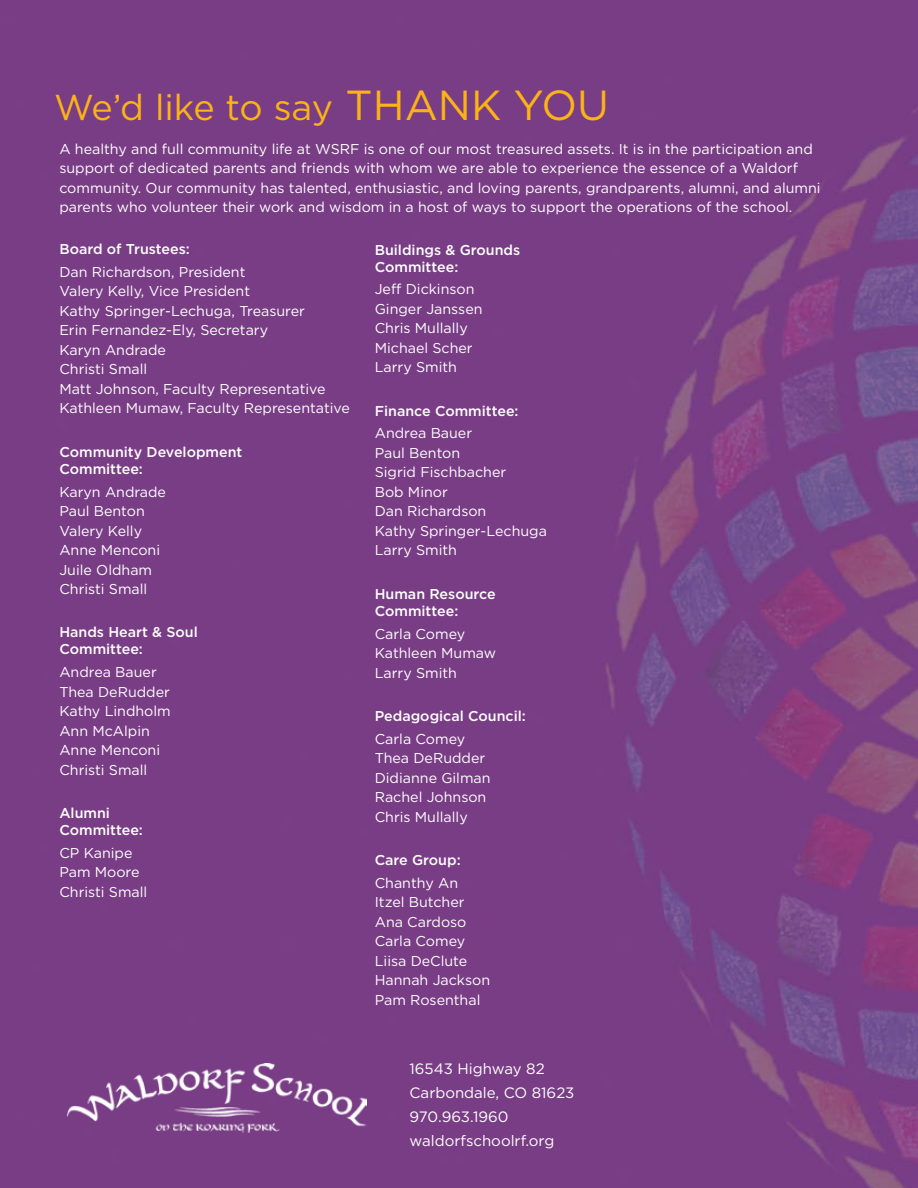
<style>
.page{position:relative;width:918px;height:1188px;background:#fff}
.page>*{position:absolute;margin:0;border:0;box-sizing:border-box;transform-origin:0 0}
.t1{font:36px "Gotham";letter-spacing:-.015em;color:#fcb316}
.t2{font:15px/24px "Gotham";color:#fff}
.t3{font:14.25px/19.5px "Gotham";color:#fff}
.t4{font:500 14.25px/17.1px "Gotham";color:#fff}
.s1{font-size:42px}
</style>
<div class="page">
<img style="left:0;top:0;width:918px;height:1188px">
<img style="left:67px;top:1063px;width:299px;height:70px">
<h1 class="t1" style="left:54px;top:85px;width:557px">We’d like to say <span class="s1">THANK YOU</span></h1>
<p class="t3" style="left:59px;top:139px;width:763px">A healthy and full community life at WSRF is one of our most treasured assets. It is in the participation and support of dedicated parents and friends with whom we are able to experience the essence of a Waldorf community. Our community has talented, enthusiastic, and loving parents, grandparents, alumni, and alumni parents who volunteer their work and wisdom in a host of ways to support the operations of the school.</p>
<p class="t4" style="left:375px;top:241px;width:147px">Buildings &amp; Grounds<br>Committee:</p>
<p class="t3" style="left:375px;top:280px;width:109px">Jeff Dickinson<br>Ginger Janssen<br>Chris Mullally<br>Michael Scher<br>Larry Smith</p>
<p class="t4" style="left:375px;top:402px;width:145px">Finance Committee:</p>
<p class="t3" style="left:375px;top:424px;width:174px">Andrea Bauer<br>Paul Benton<br>Sigrid Fischbacher<br>Bob Minor<br>Dan Richardson<br>Kathy Springer-Lechuga<br>Larry Smith</p>
<p class="t4" style="left:375px;top:585px;width:122px">Human Resource<br>Committee:</p>
<p class="t3" style="left:375px;top:624px;width:123px">Carla Comey<br>Kathleen Mumaw<br>Larry Smith</p>
<p class="t4" style="left:375px;top:707px;width:153px">Pedagogical Council:</p>
<p class="t3" style="left:375px;top:729px;width:117px">Carla Comey<br>Thea DeRudder<br>Didianne Gilman<br>Rachel Johnson<br>Chris Mullally</p>
<p class="t4" style="left:375px;top:851px;width:87px">Care Group:</p>
<p class="t3" style="left:375px;top:873px;width:117px">Chanthy An<br>Itzel Butcher<br>Ana Cardoso<br>Carla Comey<br>Liisa DeClute<br>Hannah Jackson<br>Pam Rosenthal</p>
<p class="t4" style="left:59px;top:240px;width:132px">Board of Trustees:</p>
<p class="t3" style="left:59px;top:262px;width:292px">Dan Richardson, President<br>Valery Kelly, Vice President<br>Kathy Springer-Lechuga, Treasurer<br>Erin Fernandez-Ely, Secretary<br>Karyn Andrade<br>Christi Small<br>Matt Johnson, Faculty Representative<br>Kathleen Mumaw, Faculty Representative</p>
<p class="t4" style="left:59px;top:443px;width:185px">Community Development<br>Committee:</p>
<p class="t3" style="left:59px;top:482px;width:108px">Karyn Andrade<br>Paul Benton<br>Valery Kelly<br>Anne Menconi<br>Juile Oldham<br>Christi Small</p>
<p class="t4" style="left:59px;top:624px;width:140px">Hands Heart &amp; Soul<br>Committee:</p>
<p class="t3" style="left:59px;top:662px;width:113px">Andrea Bauer<br>Thea DeRudder<br>Kathy Lindholm<br>Ann McAlpin<br>Anne Menconi<br>Christi Small</p>
<p class="t4" style="left:59px;top:804px;width:85px">Alumni<br>Committee:</p>
<p class="t3" style="left:59px;top:843px;width:89px">CP Kanipe<br>Pam Moore<br>Christi Small</p>
<p class="t2" style="left:410px;top:1057px;width:166px">16543 Highway 82<br>Carbondale, CO 81623<br>970.963.1960 waldorfschoolrf.org</p>
</div>
